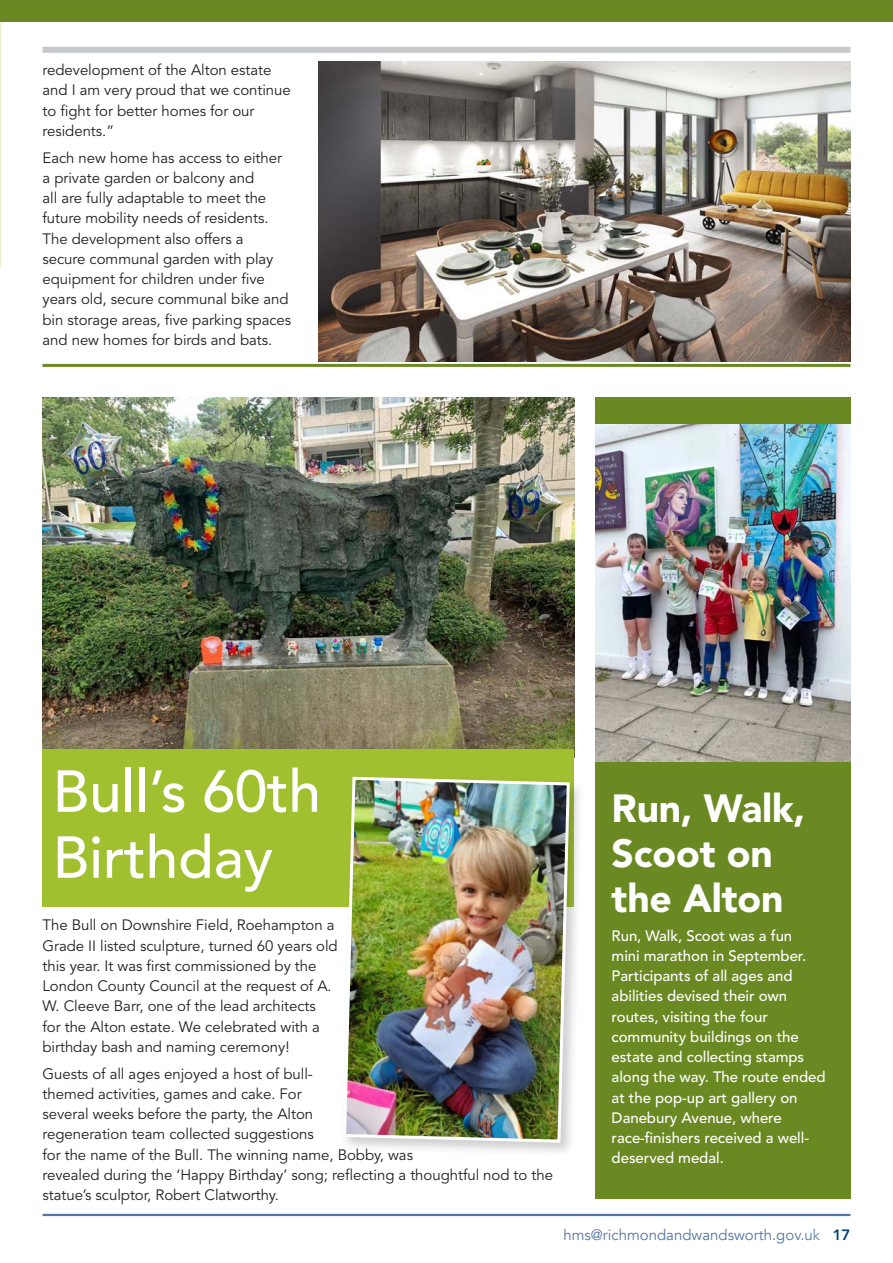
<style>
.page{position:relative;width:893px;height:1263px;background:#fff}
.page>*{position:absolute;margin:0;border:0;box-sizing:border-box;transform-origin:0 0}
.Avenir_-_heading{font:500 58.5px/66px "Avenir LT";letter-spacing:-.005em;color:#fff}
.Avenir_-_small_headi{font:900 39px/45px "Avenir LT";letter-spacing:-.005em;color:#fff}
.Avenir_-_body{font:15px/20.2px "Avenir LT";letter-spacing:-.005em;color:#231f20}
.Avenir_-_body-2{font:500 15px/20.2px "Avenir LT";letter-spacing:-.005em;color:#fff}
.t1{font:15px "Avenir";color:#5476a5}
.s1{color:#6481ad}
.s2{font-weight:800;color:#004279}
</style>
<div class="page">
<hr style="left:43px;top:1214px;width:807px;height:2px;background:#5476a5">
<div style="left:43px;top:47px;width:807px;height:6px;background:#c7c8ca"></div>
<div style="left:0;top:0;width:893px;height:21px;background:#6a8922"></div>
<div style="left:595px;top:398px;width:255px;height:801px;background:#6a8922"></div>
<img style="left:319px;top:62px;width:531px;height:300px">
<hr style="left:43px;top:364px;width:807px;height:3px;background:#6a8922">
<img style="left:596px;top:425px;width:254px;height:336px">
<img style="left:43px;top:398px;width:531px;height:351px">
<div style="left:43px;top:749px;width:531px;height:158px;background:#a1c030"></div>
<div style="left:340px;top:774px;width:245px;height:384px;background:#231f20;opacity:.22"></div>
<img style="left:341px;top:775px;width:230px;height:369px">
<p class="Avenir_-_body" style="left:43px;top:60px;width:250px">redevelopment of the Alton estate and I am very proud that we continue to fight for better homes for our residents.”</p>
<p class="Avenir_-_body" style="left:43px;top:148px;width:250px">Each new home has access to either a private garden or balcony and<br>all are fully adaptable to meet the future mobility needs of residents.<br>The development also offers a<br>secure communal garden with play equipment for children under five years old, secure communal bike and bin storage areas, five parking spaces and new homes for birds and bats.</p>
<p class="Avenir_-_heading" style="left:52px;top:760px;width:270px">Bull’s 60th<br>Birthday</p>
<p class="Avenir_-_body" style="left:43px;top:915px;width:297px">The Bull on Downshire Field, Roehampton a Grade II listed sculpture, turned 60 years old this year. It was first commissioned by the London County Council at the request of A.<br>W. Cleeve Barr, one of the lead architects for the Alton estate. We celebrated with a birthday bash and naming ceremony!</p>
<p class="Avenir_-_body" style="left:43px;top:1064px;width:512px">Guests of all ages enjoyed a host of bull-<br>themed activities, games and cake. For<br>several weeks before the party, the Alton<br>regeneration team collected suggestions<br>for the name of the Bull. The winning name, Bobby, was<br>revealed during the ‘Happy Birthday’ song; reflecting a thoughtful nod to the statue’s sculptor, Robert Clatworthy.</p>
<p class="Avenir_-_small_headi" style="left:612px;top:786px;width:195px">Run, Walk,<br>Scoot on the Alton</p>
<p class="Avenir_-_body-2" style="left:612px;top:926px;width:215px">Run, Walk, Scoot was a fun<br>mini marathon in September.<br>Participants of all ages and abilities devised their own routes, visiting the four community buildings on the estate and collecting stamps along the way. The route ended at the pop-up art gallery on<br>Danebury Avenue, where race-finishers received a well&shy;deserved medal.</p>
<p class="t1" style="left:563px;top:1225px;width:289px">hms@richmondandwandsworth.gov.u<span class="s1">k</span> <span class="s2">17</span></p>
</div>
